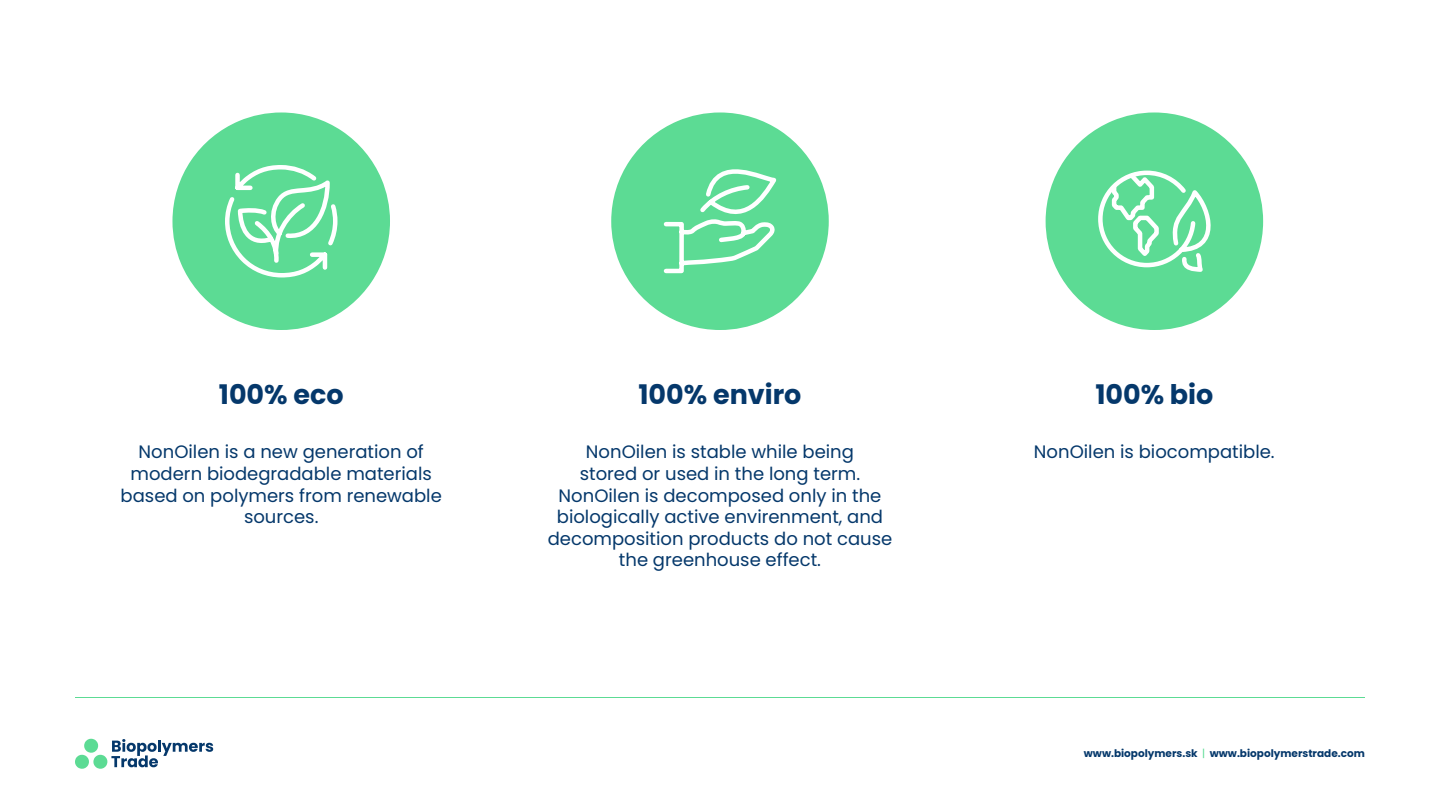
<style>
.page{position:relative;width:1440px;height:810px;background:#fff}
.page>*{position:absolute;margin:0;border:0;box-sizing:border-box;transform-origin:0 0}
.t1{font:700 27px "Poppins";color:#05386b}
.t2{font:18px/21.6px "Poppins";color:#05386b;text-align:center}
.t3{font:700 10.5px "Poppins";color:#05386b}
.s1{font-weight:400;color:#5cdb94}
</style>
<div class="page">
<svg style="left:75px;top:739px;width:138px;height:30px"></svg>
<hr style="left:75px;top:697px;width:1290px;height:1px;background:#5cdb94">
<svg style="left:1046px;top:112px;width:217px;height:218px;fill:#5cdb94"></svg>
<svg style="left:1096px;top:168px;width:123px;height:107px"></svg>
<svg style="left:611px;top:112px;width:218px;height:218px;fill:#5cdb94"></svg>
<svg style="left:661px;top:154px;width:121px;height:121px;background:#75e0a5"></svg>
<svg style="left:172px;top:112px;width:218px;height:218px;fill:#5cdb94"></svg>
<svg style="left:223px;top:163px;width:117px;height:117px"></svg>
<h1 class="t1" style="left:219px;top:379px;width:126px">100% eco</h1>
<p class="t2" style="left:121px;top:441px;width:323px">NonOilen is a new generation of modern biodegradable materials based on polymers from renewable sources.</p>
<h1 class="t1" style="left:638px;top:379px;width:165px">100% enviro</h1>
<p class="t2" style="left:548px;top:441px;width:346px">NonOilen is stable while being<br>stored or used in the long term.<br>NonOilen is decomposed only in the biologically active envirenment, and decomposition products do not cause the greenhouse effect.</p>
<h1 class="t1" style="left:1095px;top:379px;width:120px">100% bio</h1>
<p class="t2" style="left:1034px;top:441px;width:242px">NonOilen is biocompatible.</p>
<p class="t3" style="left:1084px;top:748px;width:283px">www.biopolymers.sk <span class="s1">|</span> www.biopolymerstrade.com</p>
</div>
